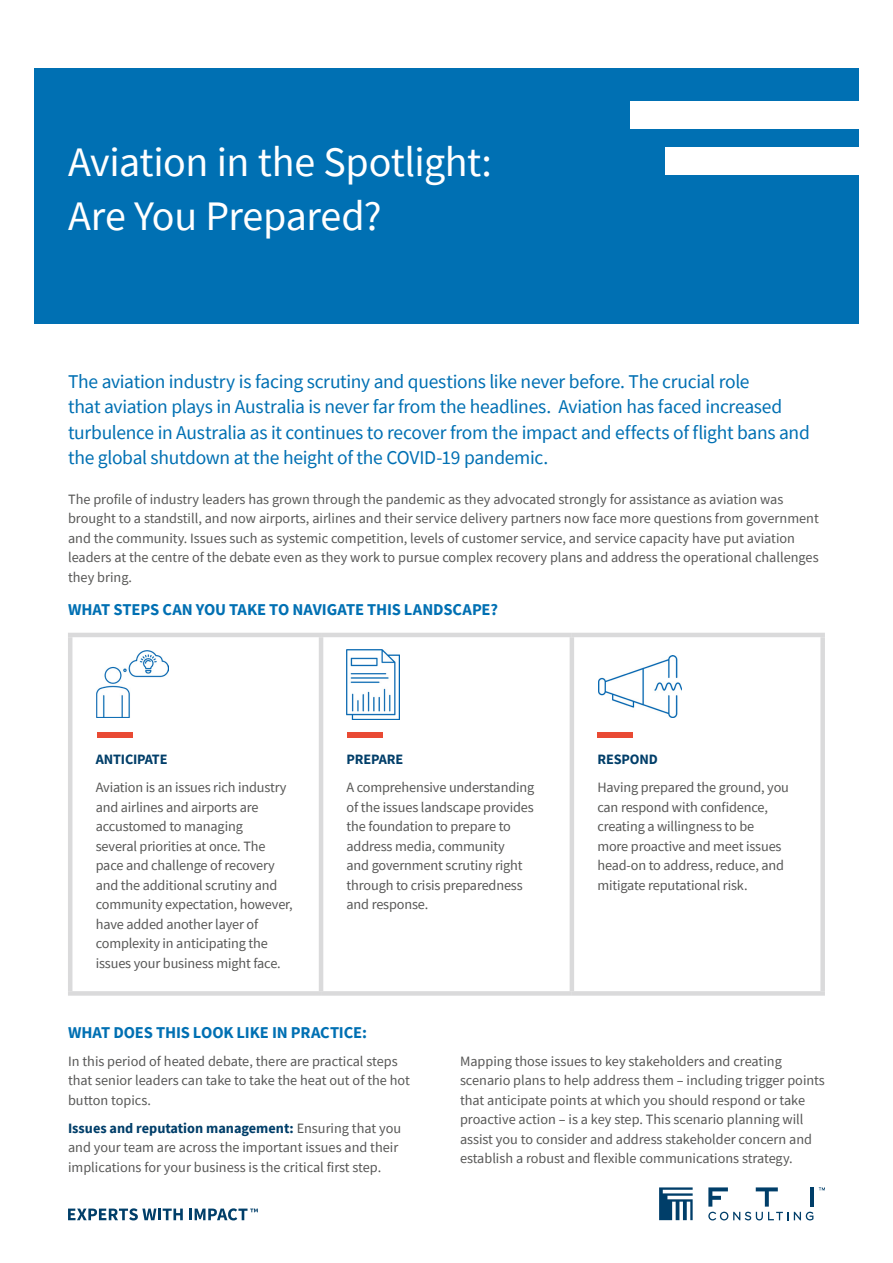
<style>
.page{position:relative;width:893px;height:1263px;background:#fff}
.page>*{position:absolute;margin:0;border:0;box-sizing:border-box;transform-origin:0 0}
.t1{font:42px/53.6px "Source Sans Pro";letter-spacing:-.01em;color:#fff}
.t2{font:19.5px/25.5px "Source Sans Pro";letter-spacing:-.015em;color:#0070b3}
.t3{font:700 16.5px "Source Sans Pro";letter-spacing:-.01em;color:#0070b3}
.t4{font:14.25px/19.5px "Source Sans Pro";letter-spacing:-.01em;color:#575756}
.t5{font:700 14.25px "Source Sans Pro";letter-spacing:-.01em;color:#003e69}
.s1{font-weight:700;color:#003e69}
</style>
<div class="page">
<div style="left:34px;top:68px;width:825px;height:255px;background:#0070b3"></div>
<svg style="left:68px;top:1208px;width:115px;height:12px"></svg>
<svg style="left:189px;top:1208px;width:69px;height:12px"></svg>
<svg style="left:659px;top:1187px;width:34px;height:33px"></svg>
<svg style="left:708px;top:1212px;width:105px;height:8px"></svg>
<svg style="left:819px;top:1187px;width:6px;height:3px"></svg>
<svg style="left:756px;top:1187px;width:22px;height:19px"></svg>
<hr style="left:810px;top:1187px;width:4px;height:19px;background:#003e69">
<svg style="left:708px;top:1187px;width:20px;height:19px"></svg>
<div style="left:630px;top:101px;width:229px;height:28px;background:#fff"></div>
<div style="left:666px;top:147px;width:193px;height:27px;background:#fff"></div>
<hr style="left:68px;top:633px;width:253px;height:4px;background:#dadadb">
<hr style="left:68px;top:637px;width:4px;height:354px;background:#dadadb">
<hr style="left:321px;top:633px;width:251px;height:4px;background:#dadadb">
<hr style="left:319px;top:637px;width:4px;height:354px;background:#dadadb">
<hr style="left:572px;top:633px;width:253px;height:4px;background:#dadadb">
<hr style="left:570px;top:637px;width:4px;height:354px;background:#dadadb">
<div style="left:820px;top:637px;width:5px;height:354px;background:#dadadb"></div>
<div style="left:68px;top:991px;width:253px;height:5px;background:#dadadb"></div>
<div style="left:321px;top:991px;width:251px;height:5px;background:#dadadb"></div>
<div style="left:572px;top:991px;width:253px;height:5px;background:#dadadb"></div>
<div style="left:97px;top:733px;width:35px;height:5px;background:#e94a34"></div>
<div style="left:597px;top:733px;width:36px;height:5px;background:#e94a34"></div>
<div style="left:347px;top:733px;width:36px;height:5px;background:#e94a34"></div>
<img style="left:97px;top:650px;width:72px;height:68px">
<img style="left:598px;top:656px;width:83px;height:62px">
<img style="left:347px;top:650px;width:52px;height:70px">
<h1 class="t1" style="left:68px;top:135px;width:425px">Aviation in the Spotlight:<br>Are You Prepared?</h1>
<p class="t2" style="left:68px;top:368px;width:743px">The aviation industry is facing scrutiny and questions like never before. The crucial role<br>that aviation plays in Australia is never far from the headlines. Aviation has faced increased turbulence in Australia as it continues to recover from the impact and effects of flight bans and the global shutdown at the height of the COVID-19 pandemic.</p>
<p class="t4" style="left:68px;top:489px;width:752px">The profile of industry leaders has grown through the pandemic as they advocated strongly for assistance as aviation was brought to a standstill, and now airports, airlines and their service delivery partners now face more questions from government and the community. Issues such as systemic competition, levels of customer service, and service capacity have put aviation leaders at the centre of the debate even as they work to pursue complex recovery plans and address the operational challenges they bring.</p>
<p class="t3" style="left:68px;top:598px;width:432px">WHAT STEPS CAN YOU TAKE TO NAVIGATE THIS LANDSCAPE?</p>
<p class="t5" style="left:96px;top:750px;width:73px">ANTICIPATE</p>
<p class="t4" style="left:96px;top:778px;width:199px">Aviation is an issues rich industry and airlines and airports are accustomed to managing<br>several priorities at once. The pace and challenge of recovery and the additional scrutiny and community expectation, however, have added another layer of complexity in anticipating the issues your business might face.</p>
<p class="t5" style="left:347px;top:750px;width:58px">PREPARE</p>
<p class="t4" style="left:347px;top:778px;width:189px">A comprehensive understanding of the issues landscape provides the foundation to prepare to address media, community<br>and government scrutiny right through to crisis preparedness and response.</p>
<p class="t3" style="left:68px;top:1022px;width:300px">WHAT DOES THIS LOOK LIKE IN PRACTICE:</p>
<p class="t5" style="left:597px;top:750px;width:62px">RESPOND</p>
<p class="t4" style="left:597px;top:778px;width:193px">Having prepared the ground, you can respond with confidence, creating a willingness to be<br>more proactive and meet issues head-on to address, reduce, and mitigate reputational risk.</p>
<p class="t4" style="left:68px;top:1051px;width:343px">In this period of heated debate, there are practical steps that senior leaders can take to take the heat out of the hot button topics.</p>
<p class="t4" style="left:68px;top:1118px;width:335px"><span class="s1">Issues and reputation management:</span> Ensuring that you and your team are across the important issues and their implications for your business is the critical first step.</p>
<p class="t4" style="left:460px;top:1051px;width:366px">Mapping those issues to key stakeholders and creating scenario plans to help address them – including trigger points that anticipate points at which you should respond or take proactive action – is a key step. This scenario planning will assist you to consider and address stakeholder concern and establish a robust and flexible communications strategy.</p>
</div>
